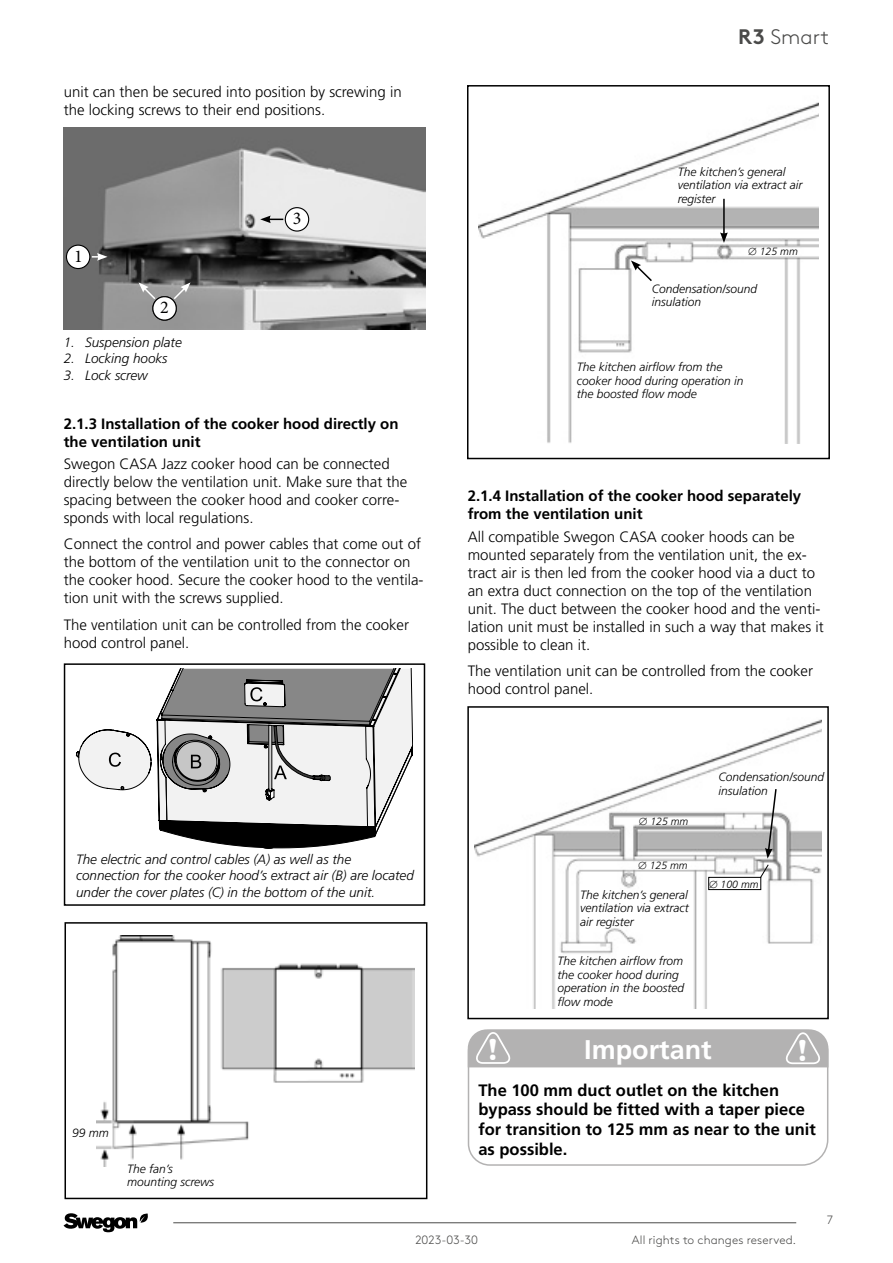
<style>
.page{position:relative;width:893px;height:1263px;background:#fff}
.page>*{position:absolute;margin:0;border:0;box-sizing:border-box;transform-origin:0 0}
.t1{font:700 31.5px "Britannic";color:#fff}
.Otsikko_tärkeää{font:27px "Frutiger LT 65 Bd";color:#fff}
.t2{font:300 21px "Swegon Brown";color:#4a4a49}
.t3{font:18px "Minion Pro";color:#000}
.Leipis_huom{font:16.5px/19.8px "Frutiger LT 65 Bd";color:#000}
.Leipis{font:15px/18px "Frutiger LT 45 Lt";color:#000}
.Väliotsikko_X_X_X{font:15px/18px "Frutiger LT 65 Bd";color:#000}
.Kuvateksti{font:13.5px/16.2px "Frutiger LT 46 Lt It";color:#000}
.Kuvateksti-2{font:12px/13.5px "Frutiger LT 46 Lt It";color:#000}
.t4{font:300 12px "Swegon Brown";letter-spacing:.005em;color:#4a4a49}
.Kuvateksti-3{font:10.5px "Frutiger LT 46 Lt It";color:#000}
.s1{font-weight:700}
</style>
<div class="page">
<hr style="left:173px;top:1222px;width:623px;height:1px;background:#4a4a49">
<svg style="left:64px;top:1213px;width:84px;height:19px"></svg>
<img style="left:64px;top:128px;width:361px;height:201px">
<div style="left:285px;top:208px;width:24px;height:23px;background:#fff;border-radius:50%"></div>
<div style="left:285px;top:207px;width:24px;height:25px;border:1px solid #000;border-radius:50%"></div>
<svg style="left:260px;top:215px;width:23px;height:8px"></svg>
<svg style="left:139px;top:282px;width:52px;height:41px"></svg>
<div style="left:66px;top:245px;width:24px;height:23px;background:#fff;border-radius:50%"></div>
<div style="left:66px;top:245px;width:24px;height:24px;border:1px solid #000;border-radius:50%"></div>
<svg style="left:92px;top:253px;width:16px;height:8px"></svg>
<img style="left:479px;top:102px;width:339px;height:341px">
<svg style="left:631px;top:260px;width:22px;height:23px"></svg>
<hr style="left:723px;top:199px;width:2px;height:36px;background:#000">
<svg style="left:720px;top:232px;width:8px;height:11px"></svg>
<div style="left:467px;top:85px;width:363px;height:374px;border:2px solid #000"></div>
<img style="left:475px;top:719px;width:346px;height:290px">
<div style="left:708px;top:877px;width:53px;height:13px;border:1px solid #000"></div>
<svg style="left:759px;top:787px;width:19px;height:92px"></svg>
<div style="left:467px;top:706px;width:362px;height:313px;border:2px solid #000"></div>
<svg style="left:467px;top:1045px;width:362px;height:121px"></svg>
<svg style="left:468px;top:1029px;width:360px;height:38px;background:#b6b5b5"></svg>
<img style="left:97px;top:936px;width:317px;height:231px">
<div style="left:65px;top:922px;width:362px;height:277px;border:2px solid #000"></div>
<div style="left:64px;top:663px;width:361px;height:243px;border:2px solid #000"></div>
<svg style="left:75px;top:669px;width:338px;height:179px"></svg>
<p class="Leipis" style="left:64px;top:83px;width:339px">unit can then be secured into position by screwing in the locking screws to their end positions.</p>
<p class="t3" style="left:74px;top:244px;width:10px">1</p>
<p class="t3" style="left:160px;top:295px;width:10px">2</p>
<p class="t3" style="left:293px;top:206px;width:10px">3</p>
<p class="Kuvateksti" style="left:64px;top:334px;width:120px">1. Suspension plate</p>
<p class="Kuvateksti" style="left:64px;top:351px;width:105px">2. Locking hooks</p>
<p class="Kuvateksti" style="left:64px;top:367px;width:86px">3. Lock screw</p>
<p class="Väliotsikko_X_X_X" style="left:64px;top:414px;width:336px">2.1.3 Installation of the cooker hood directly on the ventilation unit</p>
<p class="Leipis" style="left:64px;top:455px;width:345px">Swegon CASA Jazz cooker hood can be connected directly below the ventilation unit. Make sure that the spacing between the cooker hood and cooker corre&shy;sponds with local regulations.</p>
<p class="Leipis" style="left:64px;top:535px;width:361px">Connect the control and power cables that come out of the bottom of the ventilation unit to the connector on the cooker hood. Secure the cooker hood to the ventila&shy;tion unit with the screws supplied.</p>
<p class="Leipis" style="left:64px;top:616px;width:347px">The ventilation unit can be controlled from the cooker hood control panel.</p>
<p class="Kuvateksti" style="left:76px;top:851px;width:339px">The electric and control cables (A) as well as the connection for the cooker hood’s extract air (B) are located under the cover plates (C) in the bottom of the unit.</p>
<p class="Kuvateksti-2" style="left:72px;top:1127px;width:38px">99 mm</p>
<p class="Kuvateksti-2" style="left:127px;top:1162px;width:89px">The fan’s mounting screws</p>
<h3 class="t2" style="left:738px;top:22px;width:92px"><span class="s1">R3</span> Smart</h3>
<p class="Kuvateksti-2" style="left:678px;top:165px;width:126px">The kitchen’s general ventilation via extract air register</p>
<p class="Kuvateksti-3" style="left:748px;top:245px;width:51px">∅ 125 mm</p>
<p class="Kuvateksti-2" style="left:652px;top:282px;width:107px">Condensation/sound insulation</p>
<p class="Kuvateksti-2" style="left:577px;top:360px;width:168px">The kitchen airflow from the cooker hood during operation in the boosted flow mode</p>
<p class="Väliotsikko_X_X_X" style="left:468px;top:487px;width:335px">2.1.4 Installation of the cooker hood separately from the ventilation unit</p>
<p class="Leipis" style="left:468px;top:528px;width:357px">All compatible Swegon CASA cooker hoods can be mounted separately from the ventilation unit, the ex&shy;tract air is then led from the cooker hood via a duct to an extra duct connection on the top of the ventilation unit. The duct between the cooker hood and the venti&shy;lation unit must be installed in such a way that makes it possible to clean it.</p>
<p class="Leipis" style="left:468px;top:662px;width:347px">The ventilation unit can be controlled from the cooker hood control panel.</p>
<p class="Kuvateksti-3" style="left:639px;top:815px;width:51px">∅ 125 mm</p>
<p class="Kuvateksti-3" style="left:638px;top:859px;width:51px">∅ 125 mm</p>
<p class="Kuvateksti-2" style="left:580px;top:888px;width:110px;text-align:justify">The kitchen’s general ventilation via extract air register</p>
<p class="Kuvateksti-2" style="left:557px;top:954px;width:128px">The kitchen airflow from the cooker hood during operation in the boosted flow mode</p>
<p class="Kuvateksti-2" style="left:719px;top:770px;width:107px">Condensation/sound insulation</p>
<p class="Kuvateksti-3" style="left:709px;top:878px;width:51px">∅ 100 mm</p>
<p class="t1" style="left:487px;top:1032px;width:13px">!</p>
<p class="t1" style="left:797px;top:1032px;width:13px">!</p>
<p class="Otsikko_tärkeää" style="left:584px;top:1034px;width:129px">Important</p>
<p class="Leipis_huom" style="left:478px;top:1080px;width:339px">The 100 mm duct outlet on the kitchen bypass should be fitted with a taper piece for transition to 125 mm as near to the unit as possible.</p>
<p class="t4" style="left:827px;top:1211px;width:8px">7</p>
<p class="t4" style="left:415px;top:1231px;width:64px">2023-03-30</p>
<p class="t4" style="left:632px;top:1231px;width:166px">All rights to changes reserved.</p>
</div>
